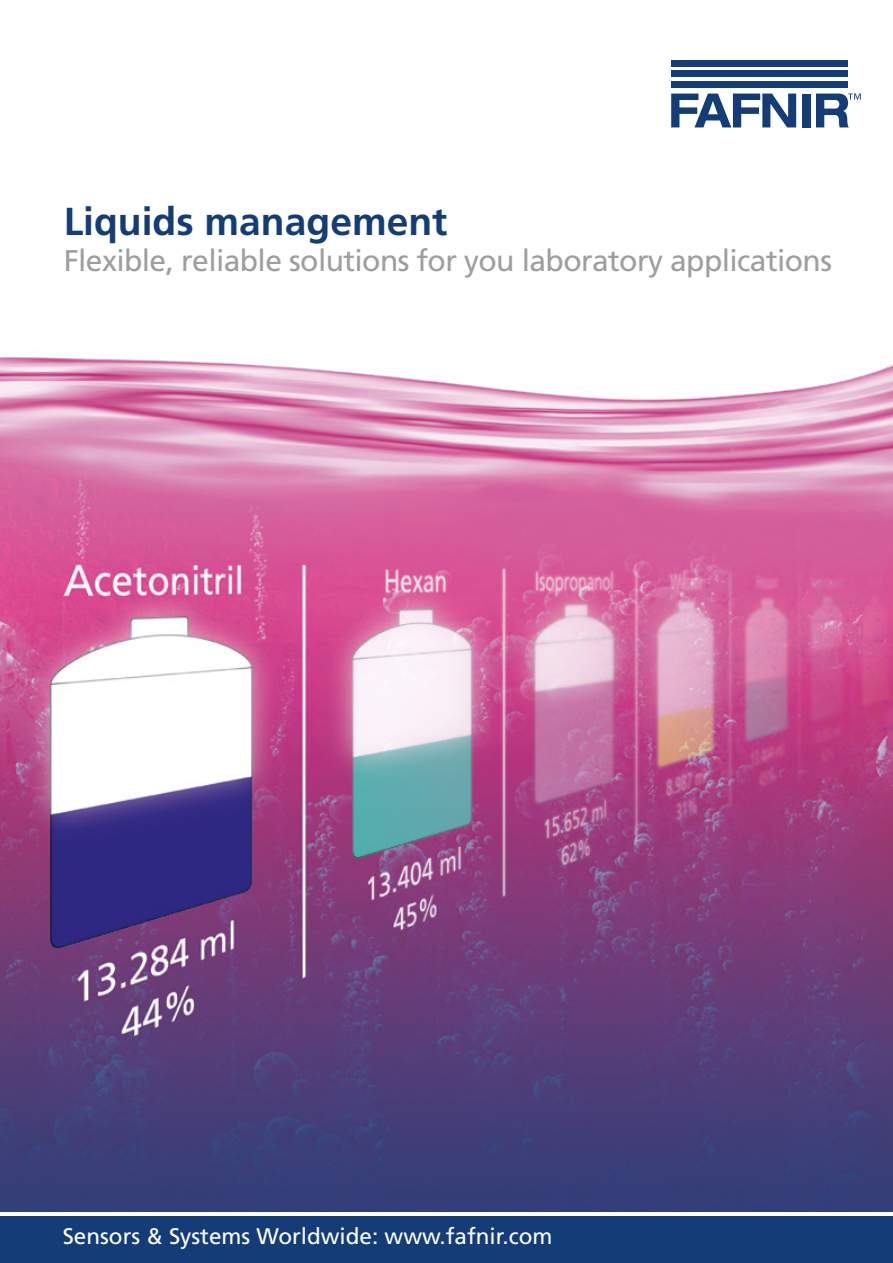
<style>
.page{position:relative;width:893px;height:1263px;background:#fff}
.page>*{position:absolute;margin:0;border:0;box-sizing:border-box;transform-origin:0 0}
.t1{font:700 39px "Frutiger LT Std";color:#143d77}
.t2{font:30px "Frutiger LT Std";letter-spacing:-.02em;color:#9c9e9f}
.t3{font:22.5px "Frutiger LT Std";color:#fff}
</style>
<div class="page">
<div style="left:0;top:1216px;width:893px;height:47px;background:#143d77"></div>
<img style="left:0;top:66px;width:893px;height:1146px">
<svg style="left:671px;top:94px;width:125px;height:33px"></svg>
<div style="left:802px;top:94px;width:8px;height:33px;background:#143d77"></div>
<div style="left:671px;top:81px;width:177px;height:6px;background:#143d77"></div>
<div style="left:671px;top:71px;width:177px;height:6px;background:#143d77"></div>
<div style="left:671px;top:60px;width:177px;height:6px;background:#143d77"></div>
<svg style="left:816px;top:94px;width:45px;height:33px"></svg>
<h1 class="t1" style="left:64px;top:199px;width:385px">Liquids management</h1>
<p class="t2" style="left:64px;top:243px;width:770px">Flexible, reliable solutions for you laboratory applications</p>
<p class="t3" style="left:63px;top:1223px;width:491px">Sensors &amp; Systems Worldwide: www.fafnir.com</p>
</div>
